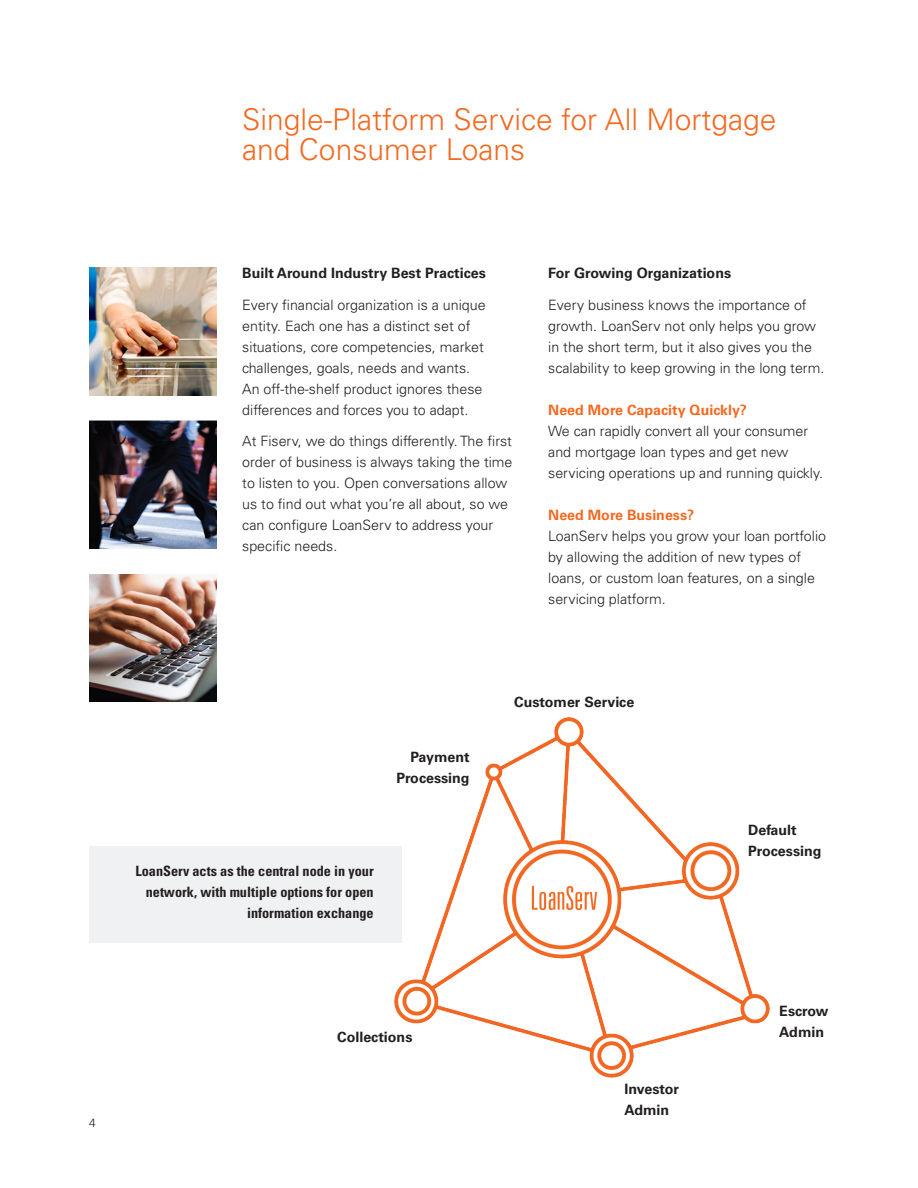
<style>
.page{position:relative;width:918px;height:1188px;background:#fff}
.page>*{position:absolute;margin:0;border:0;box-sizing:border-box;transform-origin:0 0}
.US_Page_2_orange_mai{font:300 30px/30px "Univers LT Std";color:#f36a21}
.US_BP_black_bullets{font:300 14.25px/21px "Univers LT Std";color:#231f20}
.US_BP_black_bullets-2{font:700 14.25px/21px "Univers LT Std";color:#231f20}
.US_BD_black_body_cop{font:700 condensed 14.25px/21px "Univers LT Std";color:#231f20;text-align:right}
.US_BP_black_bullets-3{font:700 14.25px "Univers LT Std";color:#f36a21}
.US_BD_black_body_cop-2{font:700 14.25px "Univers LT Std";color:#231f20}
.US_PN_RH_page_numera{font:300 12px "Univers LT Std";color:#231f20}
</style>
<div class="page">
<img style="left:89px;top:574px;width:128px;height:128px">
<img style="left:89px;top:421px;width:128px;height:128px">
<img style="left:89px;top:268px;width:128px;height:127px">
<div style="left:89px;top:847px;width:312px;height:96px;background:#f0f1f2"></div>
<img style="left:394px;top:717px;width:376px;height:361px">
<p class="US_Page_2_orange_mai" style="left:242px;top:104px;width:536px">Single-Platform Service for All Mortgage and Consumer Loans</p>
<p class="US_PN_RH_page_numera" style="left:89px;top:1115px;width:8px">4</p>
<p class="US_BD_black_body_cop-2" style="left:242px;top:265px;width:245px">Built Around Industry Best Practices</p>
<p class="US_BP_black_bullets" style="left:242px;top:294px;width:245px">Every financial organization is a unique entity. Each one has a distinct set of situations, core competencies, market challenges, goals, needs and wants.<br>An off-the-shelf product ignores these differences and forces you to adapt.</p>
<p class="US_BP_black_bullets" style="left:242px;top:431px;width:272px">At Fiserv, we do things differently. The first order of business is always taking the time to listen to you. Open conversations allow us to find out what you’re all about, so we can configure LoanServ to address your specific needs.</p>
<p class="US_BP_black_bullets-2" style="left:548px;top:263px;width:184px">For Growing Organizations</p>
<p class="US_BP_black_bullets" style="left:548px;top:294px;width:278px">Every business knows the importance of growth. LoanServ not only helps you grow in the short term, but it also gives you the scalability to keep growing in the long term.</p>
<p class="US_BP_black_bullets-3" style="left:548px;top:401px;width:200px">Need More Capacity Quickly?</p>
<p class="US_BP_black_bullets" style="left:548px;top:420px;width:276px">We can rapidly convert all your consumer and mortgage loan types and get new servicing operations up and running quickly.</p>
<p class="US_BP_black_bullets-3" style="left:548px;top:506px;width:148px">Need More Business?</p>
<p class="US_BP_black_bullets" style="left:548px;top:525px;width:279px">LoanServ helps you grow your loan portfolio by allowing the addition of new types of loans, or custom loan features, on a single servicing platform.</p>
<p class="US_BP_black_bullets-2" style="left:396px;top:746px;width:75px;text-align:right">Payment<br>Processing</p>
<p class="US_BD_black_body_cop" style="left:136px;top:861px;width:240px">LoanServ acts as the central node in your network, with multiple options for open information exchange</p>
<p class="US_BP_black_bullets-2" style="left:337px;top:1027px;width:77px">Collections</p>
<p class="US_BP_black_bullets-2" style="left:514px;top:691px;width:122px">Customer Service</p>
<p class="US_BP_black_bullets-2" style="left:624px;top:1078px;width:56px">Investor<br>Admin</p>
<p class="US_BP_black_bullets-2" style="left:748px;top:820px;width:75px">Default<br>Processing</p>
<p class="US_BP_black_bullets-2" style="left:779px;top:1000px;width:51px">Escrow<br>Admin</p>
</div>
